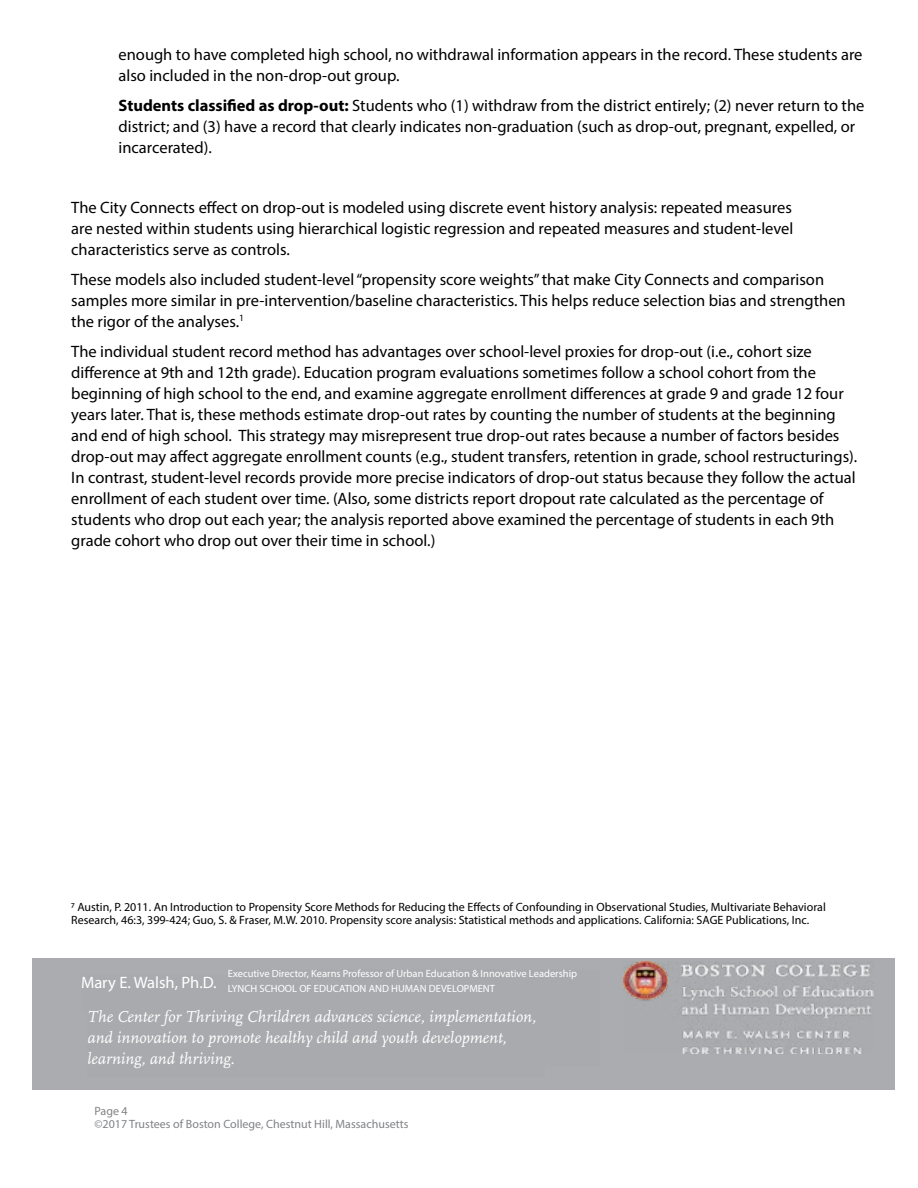
<style>
.page{position:relative;width:918px;height:1188px;background:#fff}
.page>*{position:absolute;margin:0;border:0;box-sizing:border-box;transform-origin:0 0}
.t1{font:16.5px/21px "Myriad Pro";color:#000}
.t2{font:italic 16.5px/21px "Scala Pro";color:#fff}
.t3{font:16.5px "Myriad Pro";color:#fff}
.t4{font:12px/13.5px "Myriad Pro";color:#000}
.t5{font:12px/13.5px "Myriad Pro";color:#808285}
.t6{font:10.5px/15px "Myriad Pro";color:#fff}
.s1{font-weight:700}
</style>
<div class="page">
<div style="left:32px;top:958px;width:863px;height:132px;background:#abacaf"></div>
<img style="left:623px;top:962px;width:251px;height:91px">
<p class="t1" style="left:119px;top:44px;width:745px">enough to have completed high school, no withdrawal information appears in the record. These students are also included in the non-drop-out group.</p>
<p class="t1" style="left:119px;top:95px;width:747px"><span class="s1">Students classified as drop-out:</span> Students who (1) withdraw from the district entirely; (2) never return to the district; and (3) have a record that clearly indicates non-graduation (such as drop-out, pregnant, expelled, or incarcerated).</p>
<p class="t1" style="left:71px;top:197px;width:724px;text-align:justify">The City Connects effect on drop-out is modeled using discrete event history analysis: repeated measures are nested within students using hierarchical logistic regression and repeated measures and student-level characteristics serve as controls.</p>
<p class="t1" style="left:71px;top:269px;width:776px">These models also included student-level “propensity score weights” that make City Connects and comparison samples more similar in pre-intervention/baseline characteristics. This helps reduce selection bias and strengthen the rigor of the analyses.<sup>1</sup></p>
<p class="t1" style="left:71px;top:341px;width:788px">The individual student record method has advantages over school-level proxies for drop-out (i.e., cohort size difference at 9th and 12th grade). Education program evaluations sometimes follow a school cohort from the beginning of high school to the end, and examine aggregate enrollment differences at grade 9 and grade 12 four years later. That is, these methods estimate drop-out rates by counting the number of students at the beginning and end of high school. This strategy may misrepresent true drop-out rates because a number of factors besides drop-out may affect aggregate enrollment counts (e.g., student transfers, retention in grade, school restructurings).<br>In contrast, student-level records provide more precise indicators of drop-out status because they follow the actual enrollment of each student over time. (Also, some districts report dropout rate calculated as the percentage of students who drop out each year; the analysis reported above examined the percentage of students in each 9th grade cohort who drop out over their time in school.)</p>
<p class="t4" style="left:71px;top:900px;width:756px">7 Austin, P. 2011. An Introduction to Propensity Score Methods for Reducing the Effects of Confounding in Observational Studies, Multivariate Behavioral<br>Research, 46:3, 399-424; Guo, S. &amp; Fraser, M.W. 2010. Propensity score analysis: Statistical methods and applications. California: SAGE Publications, Inc.</p>
<p class="t3" style="left:81px;top:972px;width:137px">Mary E. Walsh, Ph.D.</p>
<p class="t6" style="left:228px;top:966px;width:351px">Executive Director, Kearns Professor of Urban Education &amp; Innovative Leadership<br>LYNCH SCHOOL OF EDUCATION AND HUMAN DEVELOPMENT</p>
<p class="t2" style="left:87px;top:1007px;width:450px">The Center for Thriving Chrildren advances science, implementation, and innovation to promote healthy child and youth development, learning, and thriving.</p>
<p class="t5" style="left:94px;top:1104px;width:316px">Page 4<br>©2017 Trustees of Boston College, Chestnut Hill, Massachusetts</p>
</div>
